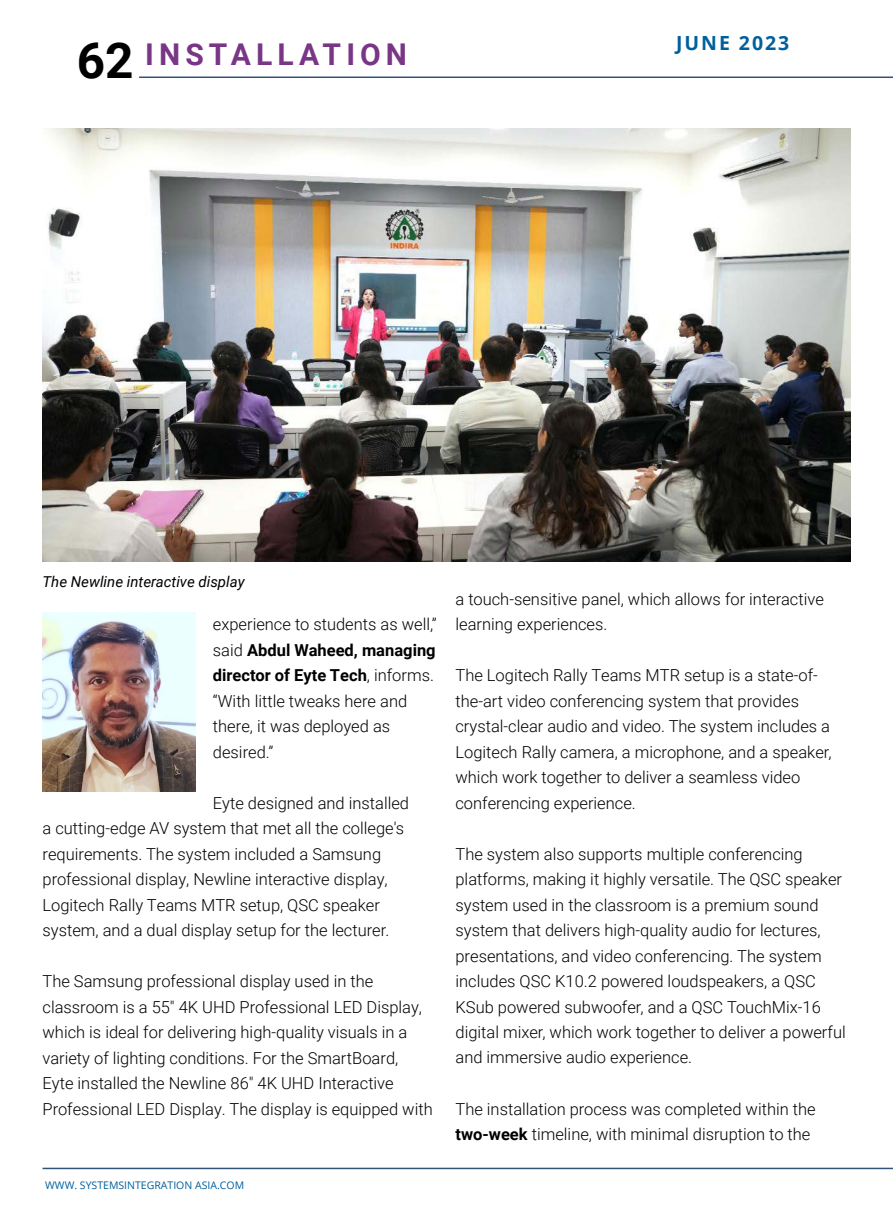
<style>
.page{position:relative;width:893px;height:1212px;background:#fff}
.page>*{position:absolute;margin:0;border:0;box-sizing:border-box;transform-origin:0 0}
.t1{font:700 49.5px "Roboto";color:#000}
.t2{font:700 30px "Roboto";letter-spacing:.17em;color:#7a3686}
.t3{font:700 19.5px "Open Sans";letter-spacing:.1em;color:#00609c}
.t4{font:300 16.5px/25.5px "Roboto";color:#000}
.t5{font:italic 15px "Roboto";color:#000}
.t6{font:10.5px "Open Sans";color:#00609c}
.s1{font-weight:700}
</style>
<div class="page">
<hr style="left:43px;top:1168px;width:850px;height:1px;background:#2f5478">
<hr style="left:139px;top:76px;width:754px;height:2px;background:#2f5478">
<img style="left:43px;top:128px;width:807px;height:434px">
<img style="left:43px;top:613px;width:153px;height:178px">
<h1 class="t1" style="left:77px;top:26px;width:58px">62</h1>
<h2 class="t2" style="left:145px;top:33px;width:263px">INSTALLATION</h2>
<p class="t3" style="left:676px;top:29px;width:115px">JUNE 2023</p>
<p class="t5" style="left:43px;top:571px;width:204px">The Newline interactive display</p>
<p class="t4" style="left:213px;top:611px;width:225px">experience to students as well,” said <span class="s1">Abdul Waheed, managing director of Eyte Tech</span>, informs. “With little tweaks here and there, it was deployed as desired.”</p>
<p class="t4" style="left:43px;top:789px;width:368px;text-indent:170px">Eyte designed and installed a cutting-edge AV system that met all the college's requirements. The system included a Samsung professional display, Newline interactive display, Logitech Rally Teams MTR setup, QSC speaker system, and a dual display setup for the lecturer.</p>
<p class="t4" style="left:43px;top:968px;width:392px">The Samsung professional display used in the classroom is a 55" 4K UHD Professional LED Display, which is ideal for delivering high-quality visuals in a variety of lighting conditions. For the SmartBoard, Eyte installed the Newline 86" 4K UHD Interactive Professional LED Display. The display is equipped with</p>
<p class="t6" style="left:45px;top:1177px;width:200px">WWW. SYSTEMSINTEGRATION ASIA.COM</p>
<p class="t4" style="left:455px;top:585px;width:370px">a touch-sensitive panel, which allows for interactive learning experiences.</p>
<p class="t4" style="left:455px;top:662px;width:378px">The Logitech Rally Teams MTR setup is a state-of&shy;the-art video conferencing system that provides crystal-clear audio and video. The system includes a Logitech Rally camera, a microphone, and a speaker, which work together to deliver a seamless video conferencing experience.</p>
<p class="t4" style="left:455px;top:840px;width:392px">The system also supports multiple conferencing platforms, making it highly versatile. The QSC speaker system used in the classroom is a premium sound system that delivers high-quality audio for lectures, presentations, and video conferencing. The system includes QSC K10.2 powered loudspeakers, a QSC KSub powered subwoofer, and a QSC TouchMix-16 digital mixer, which work together to deliver a powerful and immersive audio experience.</p>
<p class="t4" style="left:455px;top:1095px;width:362px">The installation process was completed within the <span class="s1">two-week</span> timeline, with minimal disruption to the</p>
</div>
